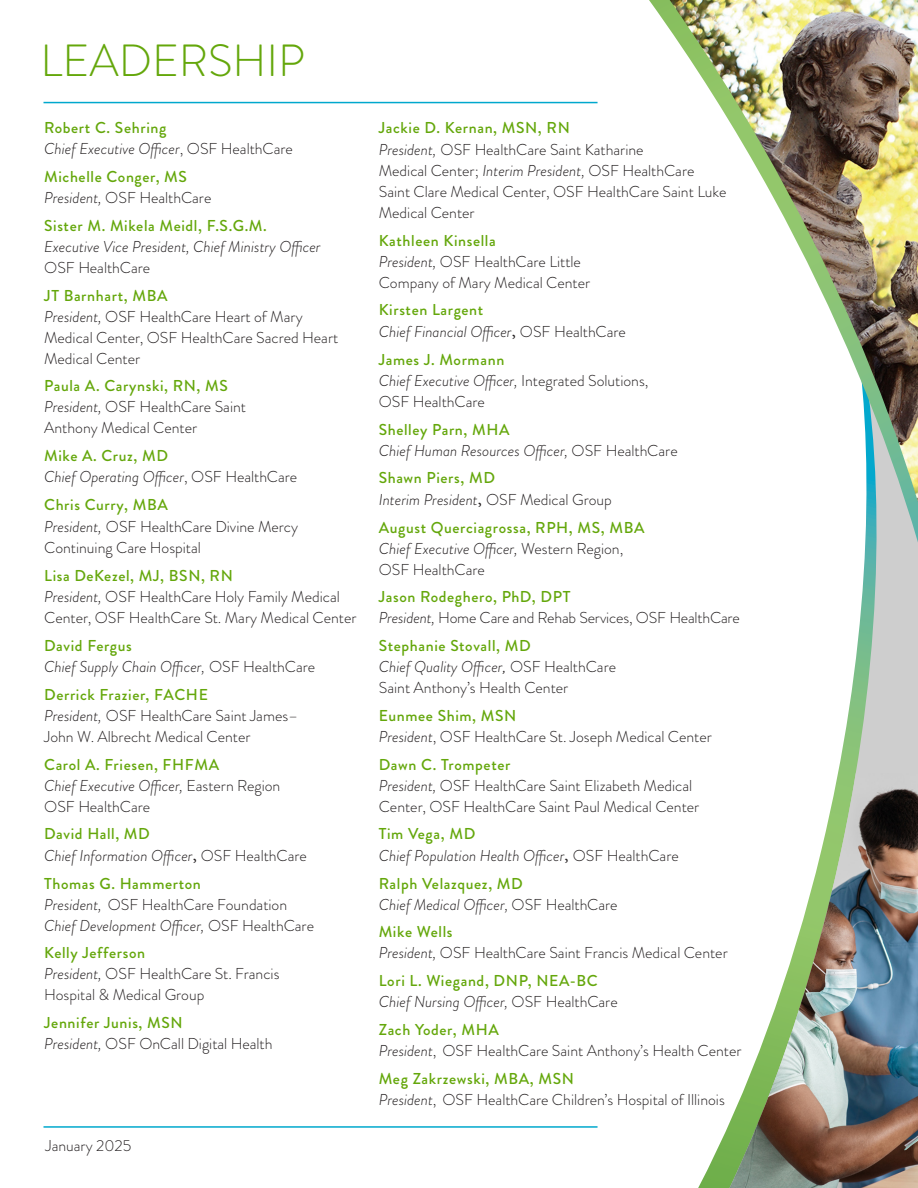
<style>
.page{position:relative;width:918px;height:1188px;background:#fff}
.page>*{position:absolute;margin:0;border:0;box-sizing:border-box;transform-origin:0 0}
.t1{font:300 45px "Brandon Grotesque";color:#64a70b}
.leader_message_copy{font:300 15.75px/21px "Brandon Grotesque";color:#231f20}
.leader_message_copy-2{font:italic 300 15.75px/21.6px "Brandon Grotesque";color:#231f20}
.leader_message_copy-3{font:500 15.75px/21px "Brandon Grotesque";letter-spacing:.04em;color:#64a70b}
.s1{font-style:normal}
.s2{font-style:italic}
.s3{font-weight:500;color:#64a70b}
.s4{font-family:"Minion Pro";font-weight:400;font-style:normal;font-size:18px}
.s5{font-weight:500;font-style:normal;color:#64a70b}
.s6{font-weight:300;font-style:italic;color:#231f20}
.s7{font-weight:300;color:#231f20}
.s8{font-family:"Chaparral Pro";font-style:italic;font-size:16.5px}
</style>
<div class="page">
<svg style="left:698px;top:543px;width:220px;height:645px"></svg>
<img style="left:730px;top:773px;width:188px;height:415px">
<svg style="left:649px;top:0;width:269px;height:543px"></svg>
<img style="left:670px;top:0;width:248px;height:502px">
<hr style="left:44px;top:102px;width:554px;height:1px;background:#00a8cd">
<hr style="left:44px;top:1126px;width:554px;height:2px;background:#00a8cd">
<p class="t1" style="left:40px;top:30px;width:266px">LEADERSHIP</p>
<p class="leader_message_copy-3" style="left:44px;top:118px;width:124px">Robert C. Sehring</p>
<p class="leader_message_copy-2" style="left:44px;top:138px;width:250px">Chief Executive Officer<span class="s1">, OSF HealthCare</span></p>
<p class="leader_message_copy-3" style="left:44px;top:166px;width:144px">Michelle Conger, MS</p>
<p class="leader_message_copy" style="left:44px;top:187px;width:169px"><span class="s2">President,</span> OSF HealthCare</p>
<p class="leader_message_copy-3" style="left:44px;top:215px;width:224px">Sister M. Mikela Meidl, F.S.G.M.</p>
<p class="leader_message_copy-2" style="left:44px;top:236px;width:278px">Executive Vice President, Chief Ministry Officer</p>
<p class="leader_message_copy" style="left:44px;top:257px;width:108px">OSF HealthCare</p>
<p class="leader_message_copy-3" style="left:44px;top:285px;width:125px">JT Barnhart, MBA</p>
<p class="leader_message_copy" style="left:44px;top:306px;width:296px"><span class="s2">President,</span> OSF HealthCare Heart of Mary<br>Medical Center, OSF HealthCare Sacred Heart<br>Medical Center</p>
<p class="leader_message_copy-3" style="left:44px;top:376px;width:185px">Paula A. Carynski, RN, MS</p>
<p class="leader_message_copy" style="left:44px;top:396px;width:203px"><span class="s2">President,</span> OSF HealthCare Saint<br>Anthony Medical Center</p>
<p class="leader_message_copy-3" style="left:44px;top:445px;width:126px">Mike A. Cruz, MD</p>
<p class="leader_message_copy-2" style="left:44px;top:466px;width:255px">Chief Operating Officer<span class="s1">, OSF HealthCare</span></p>
<p class="leader_message_copy-3" style="left:44px;top:495px;width:125px">Chris Curry, MBA</p>
<p class="leader_message_copy" style="left:44px;top:516px;width:255px"><span class="s2">President,</span> OSF HealthCare Divine Mercy<br>Continuing Care Hospital</p>
<p class="leader_message_copy-3" style="left:44px;top:565px;width:190px">Lisa DeKezel, MJ, BSN, RN</p>
<p class="leader_message_copy" style="left:44px;top:586px;width:314px"><span class="s2">President,</span> OSF HealthCare Holy Family Medical<br>Center, OSF HealthCare St. Mary Medical Center</p>
<p class="leader_message_copy-3" style="left:44px;top:635px;width:89px">David Fergus</p>
<p class="leader_message_copy-2" style="left:44px;top:656px;width:272px">Chief Supply Chain Officer, <span class="s1">OSF HealthCare</span></p>
<p class="leader_message_copy-3" style="left:44px;top:684px;width:165px">Derrick Frazier, FACHE</p>
<p class="leader_message_copy" style="left:44px;top:705px;width:256px"><span class="s2">President,</span> OSF HealthCare Saint James–<br>John W. Albrecht Medical Center</p>
<p class="leader_message_copy" style="left:44px;top:754px;width:238px"><span class="s3">Carol A. Friesen, FHFMA<br></span><span class="s2">Chief Executive Officer,</span> Eastern Region<br>OSF HealthCare</p>
<p class="leader_message_copy-3" style="left:44px;top:824px;width:107px">David Hall, MD</p>
<p class="leader_message_copy-2" style="left:44px;top:845px;width:264px">Chief Information Officer<span class="s4">,</span> <span class="s1">OSF HealthCare</span></p>
<p class="leader_message_copy-3" style="left:44px;top:873px;width:158px">Thomas G. Hammerton</p>
<p class="leader_message_copy" style="left:44px;top:894px;width:245px"><span class="s2">President,</span> OSF HealthCare Foundation</p>
<p class="leader_message_copy-2" style="left:44px;top:915px;width:271px">Chief Development Officer, <span class="s1">OSF HealthCare</span></p>
<p class="leader_message_copy-3" style="left:44px;top:943px;width:102px">Kelly Jefferson</p>
<p class="leader_message_copy" style="left:44px;top:964px;width:237px"><span class="s2">President,</span> OSF HealthCare St. Francis<br>Hospital &amp; Medical Group</p>
<p class="leader_message_copy-3" style="left:44px;top:1013px;width:140px">Jennifer Junis, MSN</p>
<p class="leader_message_copy" style="left:44px;top:1033px;width:230px"><span class="s2">President,</span> OSF OnCall Digital Health</p>
<p class="leader_message_copy" style="left:46px;top:1135px;width:87px">January 2025</p>
<p class="leader_message_copy" style="left:379px;top:117px;width:349px"><span class="s3">Jackie D. Kernan, MSN, RN<br></span><span class="s2">President,</span> OSF HealthCare Saint Katharine<br>Medical Center; <span class="s2">Interim President,</span> OSF HealthCare Saint Clare Medical Center, OSF HealthCare Saint Luke Medical Center</p>
<p class="leader_message_copy" style="left:379px;top:230px;width:213px"><span class="s3">Kathleen Kinsella<br></span><span class="s2">President,</span> OSF HealthCare Little<br>Company of Mary Medical Center</p>
<p class="leader_message_copy-2" style="left:379px;top:299px;width:249px"><span class="s5">Kirsten Largent<br></span>Chief Financial Officer<span class="s4">,</span> <span class="s1">OSF HealthCare</span></p>
<p class="leader_message_copy" style="left:379px;top:349px;width:271px"><span class="s3">James J. Mormann<br></span><span class="s2">Chief Executive Officer,</span> Integrated Solutions,<br>OSF HealthCare</p>
<p class="leader_message_copy-2" style="left:379px;top:419px;width:300px;line-height:21px"><span class="s5">Shelley Parn, MHA<br></span>Chief Human Resources Officer, <span class="s1">OSF HealthCare</span></p>
<p class="leader_message_copy-2" style="left:379px;top:467px;width:234px"><span class="s5">Shawn Piers, MD<br></span>Interim President<span class="s4">,</span> <span class="s1">OSF Medical Group</span></p>
<p class="leader_message_copy-3" style="left:379px;top:517px;width:267px">August Querciagrossa, RPH, MS, MBA<br><span class="s6">Chief Executive Officer,</span> <span class="s7">Western Region,<br>OSF HealthCare</span></p>
<p class="leader_message_copy" style="left:379px;top:587px;width:363px"><span class="s3">Jason Rodeghero, PhD, DPT<br></span><span class="s2">President,</span> Home Care and Rehab Services, OSF HealthCare</p>
<p class="leader_message_copy" style="left:379px;top:635px;width:239px"><span class="s3">Stephanie Stovall, MD<br></span><span class="s2">Chief Quality Officer</span><span class="s8">,</span> OSF HealthCare<br>Saint Anthony’s Health Center</p>
<p class="leader_message_copy" style="left:379px;top:705px;width:335px"><span class="s3">Eunmee Shim, MSN<br></span><span class="s2">President</span>, OSF HealthCare St. Joseph Medical Center</p>
<p class="leader_message_copy" style="left:379px;top:754px;width:322px"><span class="s3">Dawn C. Trompeter<br></span><span class="s2">President,</span> OSF HealthCare Saint Elizabeth Medical<br>Center, OSF HealthCare Saint Paul Medical Center</p>
<p class="leader_message_copy-2" style="left:379px;top:823px;width:301px"><span class="s5">Tim Vega, MD<br></span>Chief Population Health Officer<span class="s4">,</span> <span class="s1">OSF HealthCare</span></p>
<p class="leader_message_copy-2" style="left:379px;top:873px;width:240px;line-height:21px"><span class="s5">Ralph Velazquez, MD<br></span>Chief Medical Officer, <span class="s1">OSF HealthCare</span></p>
<p class="leader_message_copy" style="left:379px;top:922px;width:350px"><span class="s3">Mike Wells<br></span><span class="s2">President,</span> OSF HealthCare Saint Francis Medical Center</p>
<p class="leader_message_copy-3" style="left:379px;top:971px;width:240px">Lori L. Wiegand, DNP, NEA-BC<br><span class="s6">Chief Nursing Officer,</span> <span class="s7">OSF HealthCare</span></p>
<p class="leader_message_copy" style="left:379px;top:1019px;width:364px"><span class="s3">Zach Yoder, MHA<br></span><span class="s2">President</span>, OSF HealthCare Saint Anthony’s Health Center</p>
<p class="leader_message_copy" style="left:379px;top:1068px;width:348px"><span class="s3">Meg Zakrzewski, MBA, MSN<br></span><span class="s2">President</span>, OSF HealthCare Children’s Hospital of Illinois</p>
</div>
